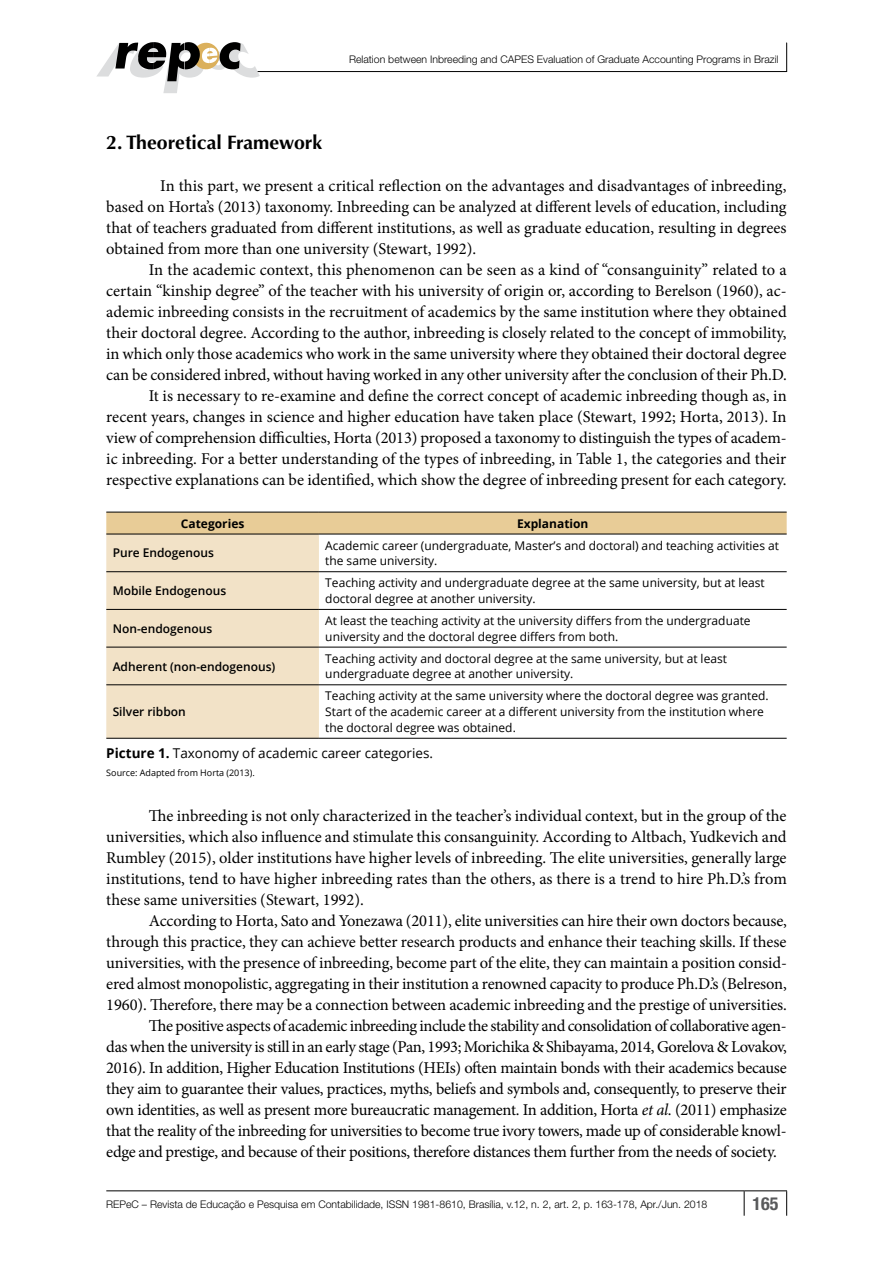
<style>
.page{position:relative;width:893px;height:1263px;background:#fff}
.page>*{position:absolute;margin:0;border:0;box-sizing:border-box;transform-origin:0 0}
.t1{font:700 19.5px "Optima";color:#000}
.t2{font:700 condensed 18px "Helvetica Neue LT Std";color:#58595b}
.t3{font:16.5px/21px "Minion Pro";letter-spacing:-.01em;color:#000;text-align:justify}
.t4{font:13.5px "Open Sans";color:#000}
.t5{font:12px/15.8px "Open Sans";color:#000}
.t6{font:600 12px "Open Sans";color:#000}
.t7{font:700 12px "Open Sans";color:#000}
.t8{font:300 10.5px "Helvetica Neue LT Std";color:#000}
.t9{font:9px "Open Sans";color:#000}
.s1{font-weight:700}
.s2{font-style:italic}
</style>
<div class="page">
<hr style="left:106px;top:1190px;width:638px;height:1px;background:#000">
<hr style="left:744px;top:1190px;width:43px;height:1px;background:#000">
<svg style="left:744px;top:1191px;width:1px;height:25px"></svg>
<svg style="left:786px;top:1191px;width:1px;height:25px"></svg>
<hr style="left:254px;top:71px;width:533px;height:1px;background:#000">
<svg style="left:786px;top:43px;width:1px;height:28px"></svg>
<svg style="left:97px;top:42px;width:163px;height:51px"></svg>
<svg style="left:106px;top:513px;width:681px;height:225px"></svg>
<hr style="left:106px;top:571px;width:213px;height:1px;background:#000">
<hr style="left:319px;top:571px;width:468px;height:1px;background:#000">
<hr style="left:106px;top:609px;width:213px;height:1px;background:#000">
<hr style="left:319px;top:609px;width:468px;height:1px;background:#000">
<hr style="left:106px;top:647px;width:213px;height:1px;background:#000">
<hr style="left:319px;top:647px;width:468px;height:1px;background:#000">
<hr style="left:106px;top:684px;width:213px;height:1px;background:#000">
<hr style="left:319px;top:684px;width:468px;height:1px;background:#000">
<hr style="left:319px;top:738px;width:468px;height:1px;background:#000">
<hr style="left:106px;top:512px;width:213px;height:1px;background:#000">
<hr style="left:319px;top:512px;width:468px;height:1px;background:#000">
<hr style="left:319px;top:534px;width:468px;height:1px;background:#000">
<hr style="left:106px;top:534px;width:213px;height:1px;background:#000">
<hr style="left:106px;top:738px;width:213px;height:1px;background:#000">
<p class="t8" style="left:349px;top:53px;width:431px">Relation between Inbreeding and CAPES Evaluation of Graduate Accounting Programs in Brazil</p>
<p class="t1" style="left:106px;top:131px;width:217px">2. Theoretical Framework</p>
<p class="t3" style="left:106px;top:175px;width:682px;text-indent:54px">In this part, we present a critical reflection on the advantages and disadvantages of inbreeding, based on Horta’s (2013) taxonomy. Inbreeding can be analyzed at different levels of education, including that of teachers graduated from different institutions, as well as graduate education, resulting in degrees obtained from more than one university (Stewart, 1992).</p>
<p class="t3" style="left:106px;top:259px;width:682px;text-align:right">In the academic context, this phenomenon can be seen as a kind of “consanguinity” related to a certain “kinship degree” of the teacher with his university of origin or, according to Berelson (1960), ac&shy;ademic inbreeding consists in the recruitment of academics by the same institution where they obtained their doctoral degree. According to the author, inbreeding is closely related to the concept of immobility, in which only those academics who work in the same university where they obtained their doctoral degree can be considered inbred, without having worked in any other university after the conclusion of their Ph.D.<br>It is necessary to re-examine and define the correct concept of academic inbreeding though as, in recent years, changes in science and higher education have taken place (Stewart, 1992; Horta, 2013). In view of comprehension difficulties, Horta (2013) proposed a taxonomy to distinguish the types of academ&shy;ic inbreeding. For a better understanding of the types of inbreeding, in Table 1, the categories and their respective explanations can be identified, which show the degree of inbreeding present for each category.</p>
<p class="t7" style="left:181px;top:515px;width:65px">Categories</p>
<p class="t7" style="left:517px;top:515px;width:73px">Explanation</p>
<p class="t6" style="left:113px;top:545px;width:103px">Pure Endogenous</p>
<p class="t5" style="left:325px;top:537px;width:455px">Academic career (undergraduate, Master’s and doctoral) and teaching activities at the same university.</p>
<p class="t6" style="left:113px;top:582px;width:115px">Mobile Endogenous</p>
<p class="t5" style="left:325px;top:575px;width:441px">Teaching activity and undergraduate degree at the same university, but at least doctoral degree at another university.</p>
<p class="t6" style="left:113px;top:620px;width:101px">Non-endogenous</p>
<p class="t5" style="left:325px;top:612px;width:427px">At least the teaching activity at the university differs from the undergraduate university and the doctoral degree differs from both.</p>
<p class="t6" style="left:113px;top:658px;width:164px">Adherent (non-endogenous)</p>
<p class="t5" style="left:325px;top:650px;width:403px">Teaching activity and doctoral degree at the same university, but at least undergraduate degree at another university.</p>
<p class="t6" style="left:113px;top:703px;width:75px">Silver ribbon</p>
<p class="t5" style="left:325px;top:688px;width:445px">Teaching activity at the same university where the doctoral degree was granted.<br>Start of the academic career at a different university from the institution where the doctoral degree was obtained.</p>
<p class="t4" style="left:106px;top:743px;width:328px"><span class="s1">Picture 1.</span> Taxonomy of academic career categories.</p>
<p class="t9" style="left:106px;top:766px;width:150px">Source: Adapted from Horta (2013).</p>
<p class="t3" style="left:106px;top:805px;width:682px;text-indent:43px">The inbreeding is not only characterized in the teacher’s individual context, but in the group of the universities, which also influence and stimulate this consanguinity. According to Altbach, Yudkevich and Rumbley (2015), older institutions have higher levels of inbreeding. The elite universities, generally large institutions, tend to have higher inbreeding rates than the others, as there is a trend to hire Ph.D.’s from these same universities (Stewart, 1992).</p>
<p class="t3" style="left:149px;top:910px;width:640px">According to Horta, Sato and Yonezawa (2011), elite universities can hire their own doctors because,</p>
<p class="t3" style="left:106px;top:931px;width:682px">through this practice, they can achieve better research products and enhance their teaching skills. If these</p>
<p class="t3" style="left:106px;top:952px;width:682px">universities, with the presence of inbreeding, become part of the elite, they can maintain a position consid-</p>
<p class="t3" style="left:106px;top:973px;width:682px">ered almost monopolistic, aggregating in their institution a renowned capacity to produce Ph.D.’s (Belreson,</p>
<p class="t3" style="left:106px;top:994px;width:682px">1960). Therefore, there may be a connection between academic inbreeding and the prestige of universities.</p>
<p class="t3" style="left:149px;top:1015px;width:639px">The positive aspects of academic inbreeding include the stability and consolidation of collaborative agen-</p>
<p class="t3" style="left:106px;top:1036px;width:682px">das when the university is still in an early stage (Pan, 1993; Morichika &amp; Shibayama, 2014, Gorelova &amp; Lovakov,</p>
<p class="t3" style="left:106px;top:1057px;width:682px">2016). In addition, Higher Education Institutions (HEIs) often maintain bonds with their academics because</p>
<p class="t3" style="left:106px;top:1078px;width:682px">they aim to guarantee their values, practices, myths, beliefs and symbols and, consequently, to preserve their</p>
<p class="t3" style="left:106px;top:1099px;width:682px">own identities, as well as present more bureaucratic management. In addition, Horta <span class="s2">et al</span>. (2011) emphasize</p>
<p class="t3" style="left:106px;top:1120px;width:682px">that the reality of the inbreeding for universities to become true ivory towers, made up of considerable knowl-</p>
<p class="t3" style="left:106px;top:1141px;width:672px">edge and prestige, and because of their positions, therefore distances them further from the needs of society.</p>
<p class="t8" style="left:106px;top:1197px;width:603px">REPeC – Revista de Educação e Pesquisa em Contabilidade, ISSN 1981-8610, Brasília, v.12, n. 2, art. 2, p. 163-178, Apr./Jun. 2018</p>
<p class="t2" style="left:752px;top:1192px;width:27px">165</p>
</div>
